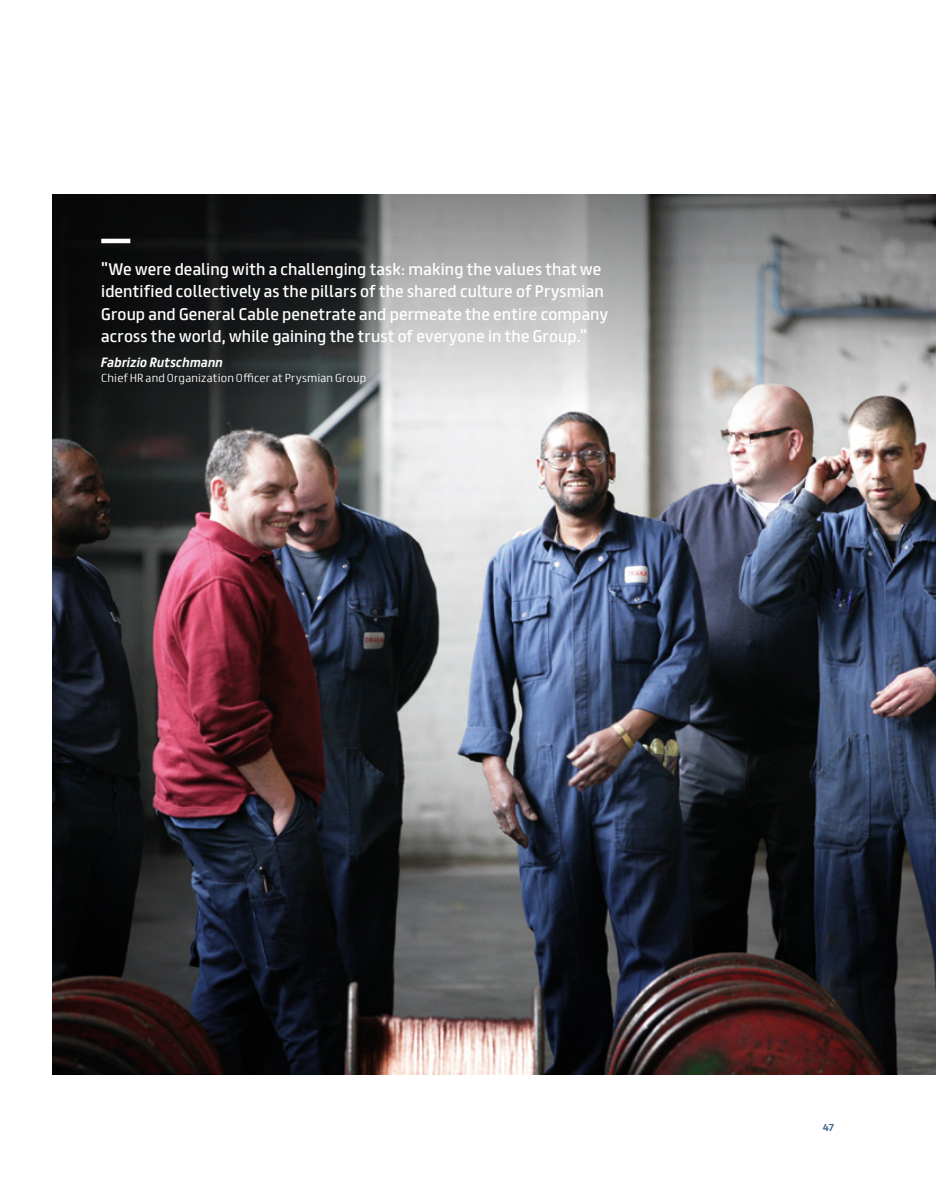
<style>
.page{position:relative;width:936px;height:1191px;background:#fff}
.page>*{position:absolute;margin:0;border:0;box-sizing:border-box;transform-origin:0 0}
.t1{font:15px/22.5px "FS Truman";letter-spacing:.01em;color:#fff}
.t2{font:italic 700 12px "FS Truman";letter-spacing:.01em;color:#fff}
.t3{font:300 10.5px "FS Truman";letter-spacing:.02em;color:#fff}
.t4{font:700 9px "FS Truman";color:#3d668b}
</style>
<div class="page">
<img style="left:52px;top:426px;width:883px;height:648px">
<svg style="left:52px;top:194px;width:883px;height:232px;background:#737474"></svg>
<hr style="left:101px;top:239px;width:29px;height:4px;background:#fff">
<p class="t1" style="left:101px;top:256px;width:508px">"We were dealing with a challenging task: making the values that we identified collectively as the pillars of the shared culture of Prysmian Group and General Cable penetrate and permeate the entire company across the world, while gaining the trust of everyone in the Group."</p>
<p class="t2" style="left:101px;top:352px;width:123px">Fabrizio Rutschmann</p>
<p class="t3" style="left:101px;top:369px;width:267px">Chief HR and Organization Officer at Prysmian Group</p>
<p class="t4" style="left:822px;top:1119px;width:13px">47</p>
</div>
